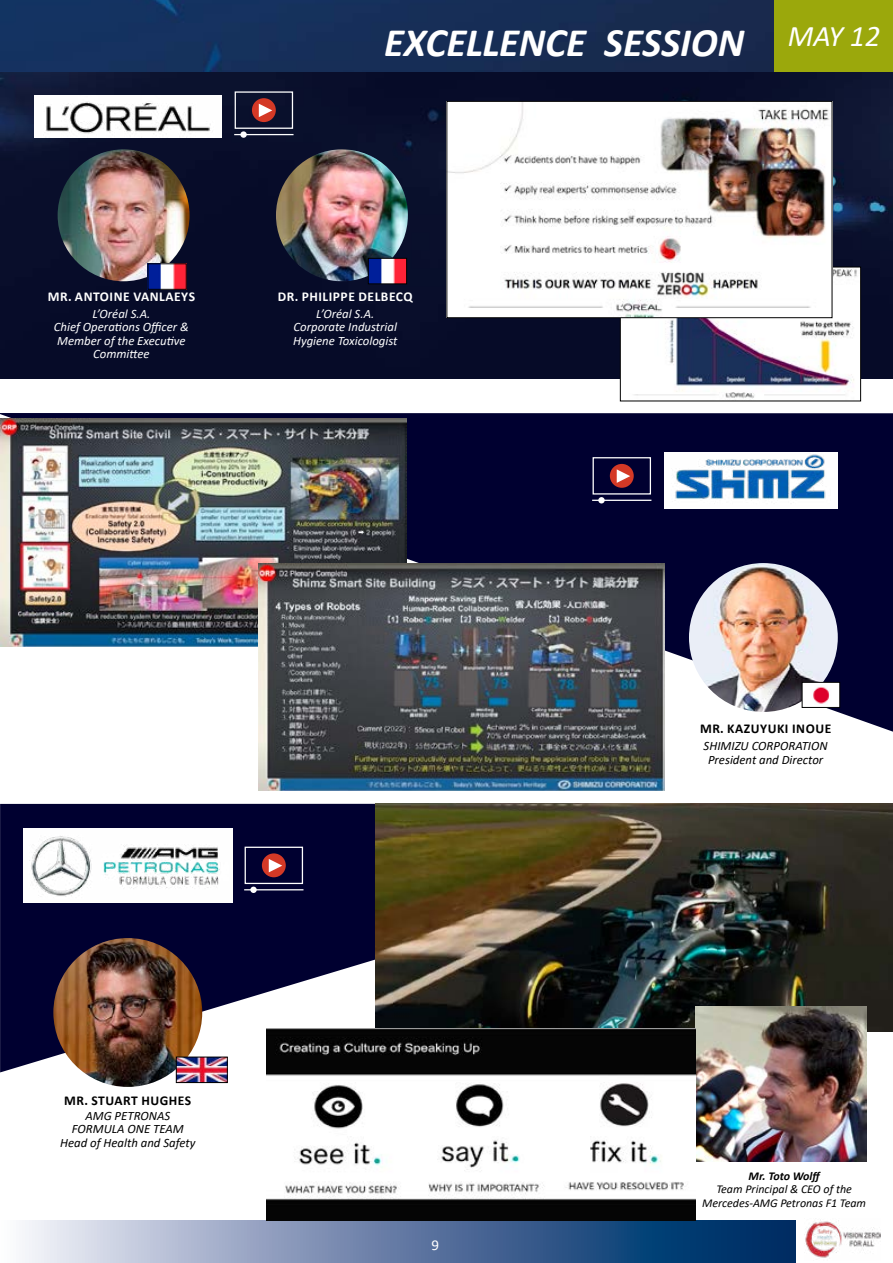
<style>
.page{position:relative;width:893px;height:1263px;background:#fff}
.page>*{position:absolute;margin:0;border:0;box-sizing:border-box;transform-origin:0 0}
.t1{font:italic 700 40.5px "Calibri";letter-spacing:-.005em;color:#fff}
.t2{font:italic 30px "Calibri";color:#fff}
.t3{font:15px "Calibri";color:#fff}
.t4{font:700 13.5px "Calibri";letter-spacing:.04em;color:#fff}
.t5{font:700 13.5px "Calibri";letter-spacing:.04em;color:#000}
.t6{font:italic 12.75px/13.5px "Calibri";color:#fff;text-align:center}
.t7{font:italic 12.75px/13.6px "Calibri";color:#000;text-align:center}
.t8{font:italic 12px/13.5px "Calibri";color:#000;text-align:center}
.t9{font:italic 700 12px "Calibri";color:#000}
</style>
<div class="page">
<img style="left:0;top:0;width:774px;height:72px">
<img style="left:805px;top:1220px;width:75px;height:38px">
<svg style="left:25px;top:1220px;width:770px;height:43px;background:#637ea3"></svg>
<div style="left:774px;top:0;width:119px;height:72px;background:#9ba80c"></div>
<div style="left:0;top:72px;width:893px;height:306px;background:#070c29"></div>
<img style="left:0;top:72px;width:1px;height:76px">
<svg style="left:0;top:413px;width:893px;height:319px;fill:#000030"></svg>
<img style="left:58px;top:149px;width:132px;height:132px;border-radius:66px">
<img style="left:276px;top:149px;width:132px;height:132px;border-radius:65px">
<img style="left:689px;top:563px;width:149px;height:149px;border-radius:74px">
<img style="left:622px;top:269px;width:237px;height:130px">
<div style="left:620px;top:267px;width:241px;height:134px;border:1px solid #000"></div>
<img style="left:449px;top:103px;width:381px;height:213px">
<div style="left:447px;top:101px;width:385px;height:217px;border:1px solid #000"></div>
<img style="left:1px;top:419px;width:406px;height:227px">
<img style="left:259px;top:563px;width:405px;height:228px">
<img style="left:34px;top:96px;width:188px;height:42px">
<img style="left:664px;top:452px;width:174px;height:57px">
<img style="left:804px;top:684px;width:34px;height:22px">
<div style="left:802px;top:682px;width:38px;height:26px;border:1px solid #000"></div>
<img style="left:150px;top:266px;width:34px;height:21px">
<img style="left:370px;top:260px;width:35px;height:22px">
<div style="left:368px;top:258px;width:39px;height:26px;border:1px solid #000"></div>
<svg style="left:0;top:804px;width:867px;height:268px;fill:#000030"></svg>
<img style="left:53px;top:938px;width:149px;height:149px;border-radius:74px">
<img style="left:376px;top:804px;width:517px;height:228px">
<img style="left:696px;top:1007px;width:170px;height:154px">
<img style="left:23px;top:828px;width:210px;height:75px">
<img style="left:178px;top:1059px;width:48px;height:22px">
<div style="left:176px;top:1057px;width:52px;height:26px;border:1px solid #000"></div>
<img style="left:266px;top:1028px;width:430px;height:192px">
<div style="left:252px;top:98px;width:24px;height:24px;background:#d43926;border-radius:50%"></div>
<svg style="left:259px;top:104px;width:13px;height:13px"></svg>
<div style="left:235px;top:91px;width:58px;height:38px;border:1px solid #fff"></div>
<hr style="left:234px;top:134px;width:60px;height:1px;background:#fff">
<svg style="left:240px;top:131px;width:7px;height:7px"></svg>
<div style="left:610px;top:464px;width:24px;height:24px;background:#d43926;border-radius:50%"></div>
<svg style="left:617px;top:469px;width:13px;height:14px"></svg>
<div style="left:593px;top:457px;width:58px;height:37px;border:1px solid #fff"></div>
<hr style="left:592px;top:500px;width:59px;height:1px;background:#fff">
<div style="left:598px;top:497px;width:7px;height:6px;background:#fff;border-radius:50%"></div>
<div style="left:262px;top:853px;width:24px;height:24px;background:#d43926;border-radius:50%"></div>
<svg style="left:269px;top:859px;width:13px;height:13px"></svg>
<div style="left:245px;top:847px;width:58px;height:37px;border:1px solid #fff"></div>
<hr style="left:244px;top:889px;width:59px;height:1px;background:#fff">
<div style="left:250px;top:887px;width:7px;height:6px;background:#fff;border-radius:50%"></div>
<h1 class="t1" style="left:384px;top:14px;width:362px">EXCELLENCE SESSION</h1>
<h2 class="t2" style="left:788px;top:15px;width:94px">MAY 12</h2>
<p class="t4" style="left:48px;top:286px;width:149px">MR. ANTOINE VANLAEYS</p>
<p class="t6" style="left:54px;top:306px;width:136px">L’Oréal S.A.<br>Chief Operations Officer &amp;<br>Member of the Executive<br>Committee</p>
<p class="t4" style="left:278px;top:286px;width:136px">DR. PHILIPPE DELBECQ</p>
<p class="t6" style="left:293px;top:306px;width:106px">L’Oréal S.A.<br>Corporate Industrial<br>Hygiene Toxicologist</p>
<p class="t5" style="left:64px;top:1090px;width:129px">MR. STUART HUGHES</p>
<p class="t7" style="left:60px;top:1108px;width:137px">AMG PETRONAS<br>FORMULA ONE TEAM<br>Head of Health and Safety</p>
<p class="t3" style="left:431px;top:1234px;width:9px">9</p>
<p class="t5" style="left:700px;top:719px;width:133px">MR. KAZUYUKI INOUE</p>
<p class="t7" style="left:704px;top:739px;width:126px">SHIMIZU CORPORATION<br>President and Director</p>
<p class="t9" style="left:749px;top:1167px;width:75px">Mr. Toto Wolff</p>
<p class="t8" style="left:702px;top:1182px;width:165px">Team Principal &amp; CEO of the<br>Mercedes-AMG Petronas F1 Team</p>
</div>
